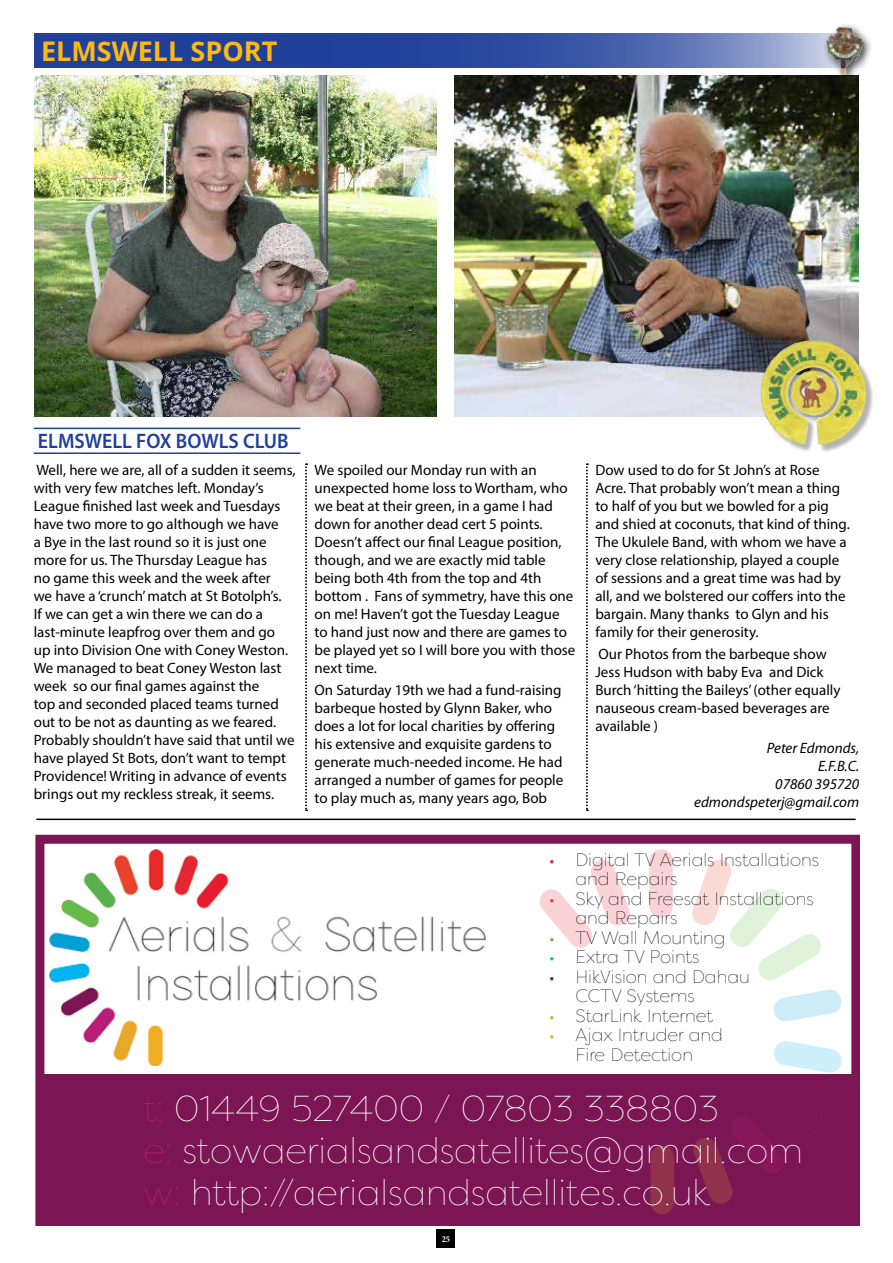
<style>
.page{position:relative;width:893px;height:1263px;background:#fff}
.page>*{position:absolute;margin:0;border:0;box-sizing:border-box;transform-origin:0 0}
.t1{font:100 36px/42px "Filson Soft";color:#fff}
.t2{font:700 27px "Open Sans";color:#fdb913}
.t3{font:600 21px "Myriad Pro";color:#21409a;scale:.95 1}
.t4{font:100 18px/19.5px "Filson Soft";color:#000}
.t5{font:15px/18px "Myriad Pro";color:#000}
.t6{font:italic 15px/18px "Myriad Pro";color:#000;text-align:right}
.t7{font:700 condensed 9px "Minion Pro";color:#fff}
.s1{color:#e71a2f}
.s2{color:#eb422c}
.s3{color:#66bb49}
.s4{color:#00b4ed}
.s5{color:#7b1554}
.s6{color:#e8a928}
.s7{color:#f0ae21}
.s8{color:#b81e77}
</style>
<div class="page">
<div style="left:437px;top:1229px;width:18px;height:19px;background:#000"></div>
<hr style="left:36px;top:819px;width:820px;height:1px;background:#000">
<svg style="left:34px;top:34px;width:788px;height:34px;background:#3c57a6"></svg>
<div style="left:822px;top:22px;width:52px;height:64px;background:#000;opacity:.75"></div>
<img style="left:826px;top:27px;width:14px;height:34px">
<hr style="left:34px;top:428px;width:266px;height:1px;background:#21409a">
<hr style="left:34px;top:452px;width:266px;height:2px;background:#21409a">
<svg style="left:305px;top:463px;width:2px;height:348px"></svg>
<svg style="left:586px;top:463px;width:2px;height:348px"></svg>
<img style="left:34px;top:76px;width:403px;height:341px">
<img style="left:455px;top:76px;width:404px;height:341px">
<div style="left:41px;top:1074px;width:814px;height:147px;background:#7b1554"></div>
<div style="left:35px;top:835px;width:825px;height:391px;border:9px solid #7b1554"></div>
<img style="left:49px;top:850px;width:437px;height:215px">
<svg style="left:650px;top:1146px;width:24px;height:69px;background:#8d2f4b"></svg>
<svg style="left:539px;top:860px;width:91px;height:88px"></svg>
<svg style="left:649px;top:849px;width:24px;height:69px;background:#fad7d9"></svg>
<svg style="left:774px;top:1041px;width:68px;height:32px"></svg>
<svg style="left:773px;top:989px;width:69px;height:33px"></svg>
<svg style="left:692px;top:859px;width:129px;height:121px"></svg>
<svg style="left:693px;top:1116px;width:129px;height:88px"></svg>
<div style="left:762px;top:341px;width:113px;height:112px;background:#000;opacity:.3"></div>
<img style="left:760px;top:341px;width:106px;height:104px">
<h2 class="t2" style="left:41px;top:32px;width:238px">ELMSWELL SPORT</h2>
<h3 class="t3" style="left:38px;top:428px;width:265px">ELMSWELL FOX BOWLS CLUB</h3>
<p class="t5" style="left:34px;top:460px;width:263px">Well, here we are, all of a sudden it seems, with very few matches left. Monday’s League finished last week and Tuesdays have two more to go although we have<br>a Bye in the last round so it is just one more for us. The Thursday League has<br>no game this week and the week after<br>we have a ‘crunch’ match at St Botolph’s.<br>If we can get a win there we can do a last-minute leapfrog over them and go<br>up into Division One with Coney Weston.<br>We managed to beat Coney Weston last week so our final games against the<br>top and seconded placed teams turned out to be not as daunting as we feared.<br>Probably shouldn’t have said that until we have played St Bots, don’t want to tempt Providence! Writing in advance of events brings out my reckless streak, it seems.</p>
<p class="t5" style="left:315px;top:460px;width:262px">We spoiled our Monday run with an unexpected home loss to Wortham, who we beat at their green, in a game I had down for another dead cert 5 points.<br>Doesn’t affect our final League position, though, and we are exactly mid table being both 4th from the top and 4th bottom . Fans of symmetry, have this one on me! Haven’t got the Tuesday League to hand just now and there are games to be played yet so I will bore you with those next time.</p>
<p class="t5" style="left:315px;top:681px;width:250px">On Saturday 19th we had a fund-raising barbeque hosted by Glynn Baker, who does a lot for local charities by offering his extensive and exquisite gardens to generate much-needed income. He had arranged a number of games for people to play much as, many years ago, Bob</p>
<p class="t5" style="left:595px;top:460px;width:256px">Dow used to do for St John’s at Rose Acre. That probably won’t mean a thing to half of you but we bowled for a pig and shied at coconuts, that kind of thing.<br>The Ukulele Band, with whom we have a very close relationship, played a couple of sessions and a great time was had by all, and we bolstered our coffers into the bargain. Many thanks to Glyn and his family for their generosity.</p>
<p class="t5" style="left:595px;top:645px;width:247px">Our Photos from the barbeque show<br>Jess Hudson with baby Eva and Dick<br>Burch ‘hitting the Baileys’ (other equally nauseous cream-based beverages are available )</p>
<p class="t6" style="left:694px;top:739px;width:166px">Peter Edmonds,<br>E.F.B.C.<br>07860 395720 edmondspeterj@gmail.com</p>
<p class="t4" style="left:575px;top:850px;width:245px;text-indent:-27px"><span class="s1">•</span> Digital TV Aerials Installations and Repairs</p>
<p class="t4" style="left:575px;top:889px;width:240px;text-indent:-27px"><span class="s2">•</span> Sky and Freesat Installations and Repairs</p>
<p class="t4" style="left:548px;top:928px;width:179px"><span class="s3">•</span> TV Wall Mounting</p>
<p class="t4" style="left:548px;top:947px;width:153px"><span class="s4">•</span> Extra TV Points</p>
<p class="t4" style="left:575px;top:967px;width:176px;text-indent:-27px"><span class="s5">•</span> HikVision and Dahau<br>CCTV Systems</p>
<p class="t4" style="left:548px;top:1006px;width:166px"><span class="s6">•</span> StarLink Internet</p>
<p class="t4" style="left:548px;top:1025px;width:176px;text-align:center"><span class="s7">•</span> Ajax Intruder and<br>Fire Detection</p>
<h1 class="t1" style="left:144px;top:1087px;width:661px"><span class="s8">t:</span> 01449 527400 / 07803 338803<br><span class="s8">e:</span> stowaerialsandsatellites@gmail.com <span class="s8">w:</span> http://aerialsandsatellites.co.uk</h1>
<p class="t7" style="left:442px;top:1232px;width:10px">25</p>
</div>
